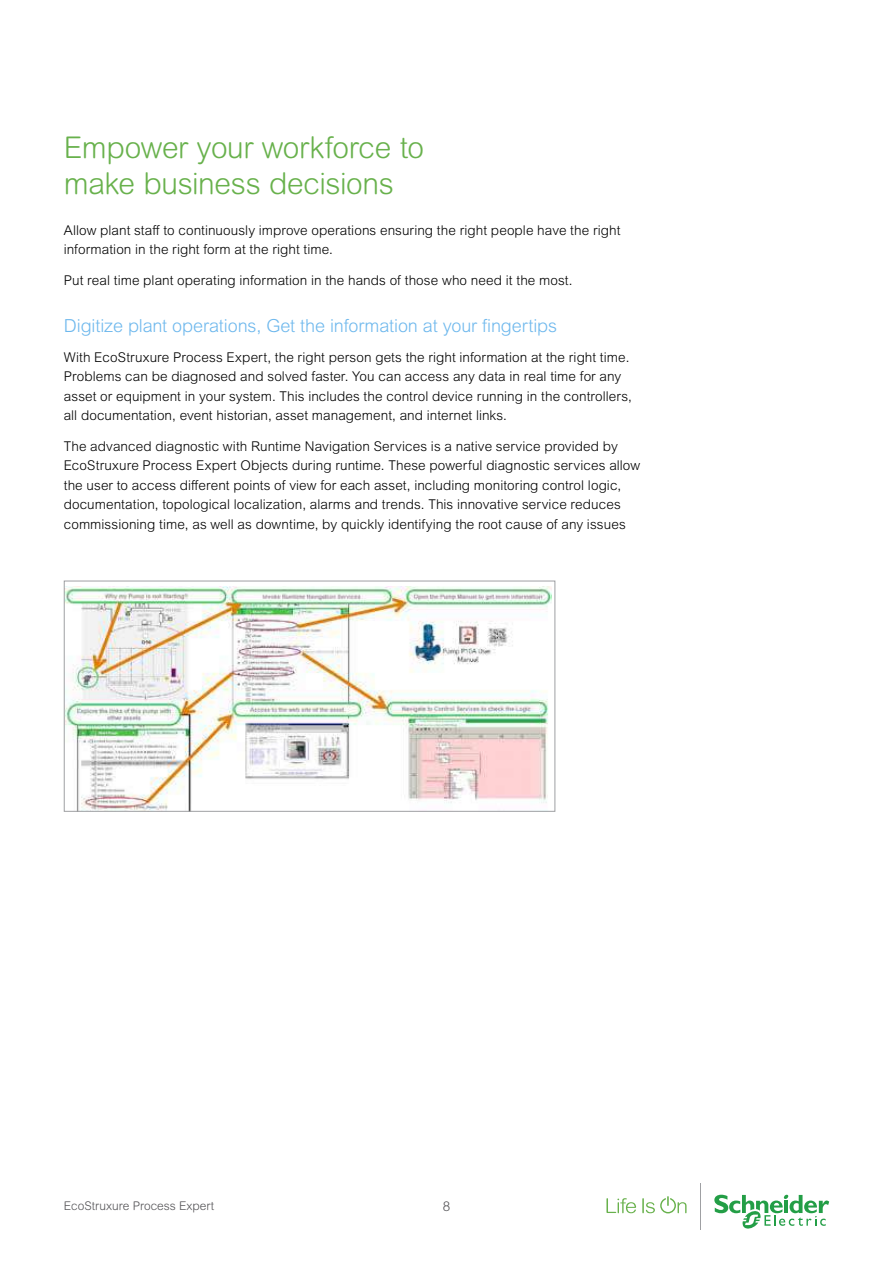
<style>
.page{position:relative;width:893px;height:1263px;background:#fff}
.page>*{position:absolute;margin:0;border:0;box-sizing:border-box;transform-origin:0 0}
.t1{font:300 30px/36px "Arial Rounded MT Pro";letter-spacing:-.01em;color:#68b14c}
.t2{font:300 18px "Arial MT Pro";letter-spacing:-.005em;color:#6eb8ed}
.t3{font:300 13.5px/19.5px "Arial MT Pro";letter-spacing:.005em;color:#000}
.t4{font:300 13.5px "Arial MT Pro";color:#535255}
.t5{font:300 12px "Arial Rounded MT Pro";color:#535255}
</style>
<div class="page">
<img style="left:66px;top:587px;width:486px;height:223px">
<div style="left:64px;top:581px;width:491px;height:231px;border:1px solid #9fa0a3"></div>
<svg style="left:606px;top:1198px;width:30px;height:15px"></svg>
<svg style="left:642px;top:1196px;width:44px;height:17px"></svg>
<svg style="left:714px;top:1194px;width:115px;height:35px"></svg>
<hr style="left:700px;top:1183px;width:1px;height:46px;background:#9fa0a3">
<h1 class="t1" style="left:64px;top:131px;width:362px">Empower your workforce to make business decisions</h1>
<p class="t3" style="left:64px;top:221px;width:558px">Allow plant staff to continuously improve operations ensuring the right people have the right information in the right form at the right time.</p>
<p class="t3" style="left:64px;top:271px;width:510px">Put real time plant operating information in the hands of those who need it the most.</p>
<h2 class="t2" style="left:64px;top:314px;width:495px">Digitize plant operations, Get the information at your fingertips</h2>
<p class="t3" style="left:64px;top:348px;width:570px">With EcoStruxure Process Expert, the right person gets the right information at the right time.<br>Problems can be diagnosed and solved faster. You can access any data in real time for any asset or equipment in your system. This includes the control device running in the controllers, all documentation, event historian, asset management, and internet links.</p>
<p class="t3" style="left:64px;top:436px;width:578px">The advanced diagnostic with Runtime Navigation Services is a native service provided by EcoStruxure Process Expert Objects during runtime. These powerful diagnostic services allow the user to access different points of view for each asset, including monitoring control logic, documentation, topological localization, alarms and trends. This innovative service reduces commissioning time, as well as downtime, by quickly identifying the root cause of any issues</p>
<p class="t5" style="left:64px;top:1199px;width:152px">EcoStruxure Process Expert</p>
<p class="t4" style="left:443px;top:1198px;width:9px">8</p>
</div>
